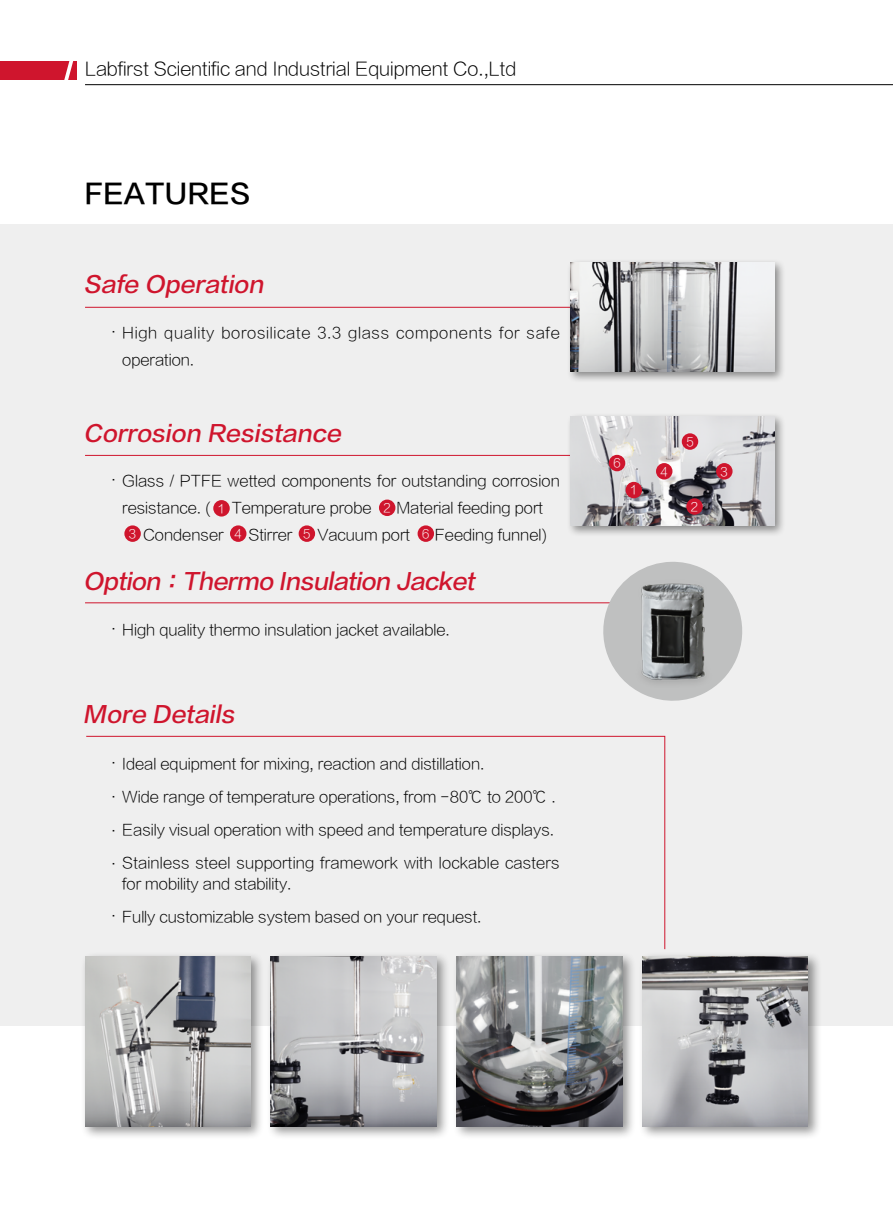
<style>
.page{position:relative;width:893px;height:1212px;background:#fff}
.page>*{position:absolute;margin:0;border:0;box-sizing:border-box;transform-origin:0 0}
.t1{font:27px "FZLTZHB B51 0";color:#000}
.t2{font:italic 22.5px "FZLTZHB B51 0";color:#cf152d}
.t3{font:18px "FZLTXHB B51 0";color:#000}
.t4{font:15px "FZLTXHB B51 0";color:#000}
.t5{font:15px "FZLTXHB B51 0";letter-spacing:.05em;color:#000}
.t6{font:12px "FZLTXHB B51 0";color:#fff}
</style>
<div class="page">
<div style="left:0;top:61px;width:77px;height:19px;background:#cf152d"></div>
<svg style="left:64px;top:61px;width:10px;height:19px"></svg>
<hr style="left:85px;top:84px;width:808px;height:1px;background:#000">
<div style="left:0;top:225px;width:893px;height:801px;background:#efefef"></div>
<svg style="left:86px;top:735px;width:579px;height:215px"></svg>
<hr style="left:85px;top:307px;width:613px;height:1px;background:#cf152d">
<hr style="left:85px;top:455px;width:627px;height:1px;background:#cf152d">
<hr style="left:85px;top:602px;width:627px;height:1px;background:#cf152d">
<img style="left:594px;top:562px;width:148px;height:139px">
<div style="left:80px;top:952px;width:184px;height:188px;background:#000;opacity:.43"></div>
<img style="left:85px;top:956px;width:165px;height:170px">
<div style="left:266px;top:952px;width:184px;height:188px;background:#000;opacity:.43"></div>
<img style="left:271px;top:956px;width:165px;height:170px">
<div style="left:452px;top:952px;width:184px;height:188px;background:#000;opacity:.43"></div>
<img style="left:457px;top:956px;width:165px;height:170px">
<div style="left:567px;top:413px;width:219px;height:124px;background:#000;opacity:.43"></div>
<img style="left:570px;top:417px;width:204px;height:109px">
<div style="left:567px;top:259px;width:220px;height:124px;background:#000;opacity:.43"></div>
<img style="left:571px;top:262px;width:204px;height:110px">
<div style="left:638px;top:952px;width:184px;height:188px;background:#000;opacity:.43"></div>
<img style="left:643px;top:956px;width:165px;height:170px">
<div style="left:626px;top:482px;width:16px;height:16px;background:#cf152d;border-radius:50%"></div>
<div style="left:213px;top:500px;width:17px;height:16px;background:#cf152d;border-radius:50%"></div>
<div style="left:716px;top:463px;width:16px;height:16px;background:#cf152d;border-radius:50%"></div>
<div style="left:124px;top:525px;width:17px;height:17px;background:#cf152d;border-radius:50%"></div>
<div style="left:682px;top:433px;width:16px;height:17px;background:#cf152d;border-radius:50%"></div>
<div style="left:299px;top:525px;width:16px;height:17px;background:#cf152d;border-radius:50%"></div>
<div style="left:686px;top:498px;width:17px;height:17px;background:#cf152d;border-radius:50%"></div>
<div style="left:379px;top:499px;width:16px;height:17px;background:#cf152d;border-radius:50%"></div>
<div style="left:656px;top:463px;width:16px;height:16px;background:#cf152d;border-radius:50%"></div>
<div style="left:230px;top:525px;width:16px;height:17px;background:#cf152d;border-radius:50%"></div>
<div style="left:609px;top:455px;width:16px;height:16px;background:#cf152d;border-radius:50%"></div>
<div style="left:418px;top:525px;width:16px;height:17px;background:#cf152d;border-radius:50%"></div>
<p class="t3" style="left:85px;top:58px;width:433px">Labfirst Scientific and Industrial Equipment Co.,Ltd</p>
<h1 class="t1" style="left:84px;top:179px;width:168px">FEATURES</h1>
<h2 class="t2" style="left:84px;top:272px;width:186px">Safe Operation</h2>
<p class="t5" style="left:106px;top:324px;width:455px">•High quality borosilicate 3.3 glass components for safe</p>
<p class="t4" style="left:122px;top:351px;width:74px">operation.</p>
<h2 class="t2" style="left:84px;top:421px;width:264px">Corrosion Resistance</h2>
<p class="t4" style="left:106px;top:472px;width:455px">•Glass / PTFE wetted components for outstanding corrosion</p>
<p class="t6" style="left:613px;top:456px;width:9px">6</p>
<p class="t6" style="left:631px;top:483px;width:7px">1</p>
<p class="t6" style="left:660px;top:464px;width:9px">4</p>
<p class="t6" style="left:686px;top:435px;width:9px">5</p>
<p class="t4" style="left:122px;top:499px;width:90px">resistance. (</p>
<p class="t4" style="left:232px;top:499px;width:141px">Temperature probe</p>
<p class="t4" style="left:396px;top:499px;width:148px">Material feeding port</p>
<p class="t4" style="left:143px;top:526px;width:82px">Condenser</p>
<p class="t4" style="left:249px;top:526px;width:45px">Stirrer</p>
<p class="t4" style="left:317px;top:526px;width:94px">Vacuum port</p>
<p class="t4" style="left:435px;top:526px;width:113px">Feeding funnel)</p>
<p class="t6" style="left:384px;top:501px;width:9px">2</p>
<p class="t6" style="left:691px;top:500px;width:9px">2</p>
<p class="t6" style="left:219px;top:501px;width:7px">1</p>
<p class="t6" style="left:129px;top:527px;width:9px">3</p>
<p class="t6" style="left:234px;top:527px;width:9px">4</p>
<p class="t6" style="left:422px;top:527px;width:9px">6</p>
<p class="t6" style="left:303px;top:527px;width:9px">5</p>
<h2 class="t2" style="left:84px;top:568px;width:397px">Option：Thermo Insulation Jacket</h2>
<p class="t4" style="left:106px;top:621px;width:345px">•High quality thermo insulation jacket available.</p>
<p class="t6" style="left:720px;top:464px;width:9px">3</p>
<h2 class="t2" style="left:84px;top:702px;width:157px">More Details</h2>
<p class="t4" style="left:106px;top:755px;width:380px">•Ideal equipment for mixing, reaction and distillation.</p>
<p class="t4" style="left:106px;top:788px;width:451px">•Wide range of temperature operations, from -80℃ to 200℃ .</p>
<p class="t4" style="left:106px;top:821px;width:449px">•Easily visual operation with speed and temperature displays.</p>
<p class="t4" style="left:106px;top:854px;width:455px">•Stainless steel supporting framework with lockable casters</p>
<p class="t4" style="left:106px;top:908px;width:377px">•Fully customizable system based on your request.</p>
<p class="t4" style="left:122px;top:875px;width:171px">for mobility and stability.</p>
</div>
